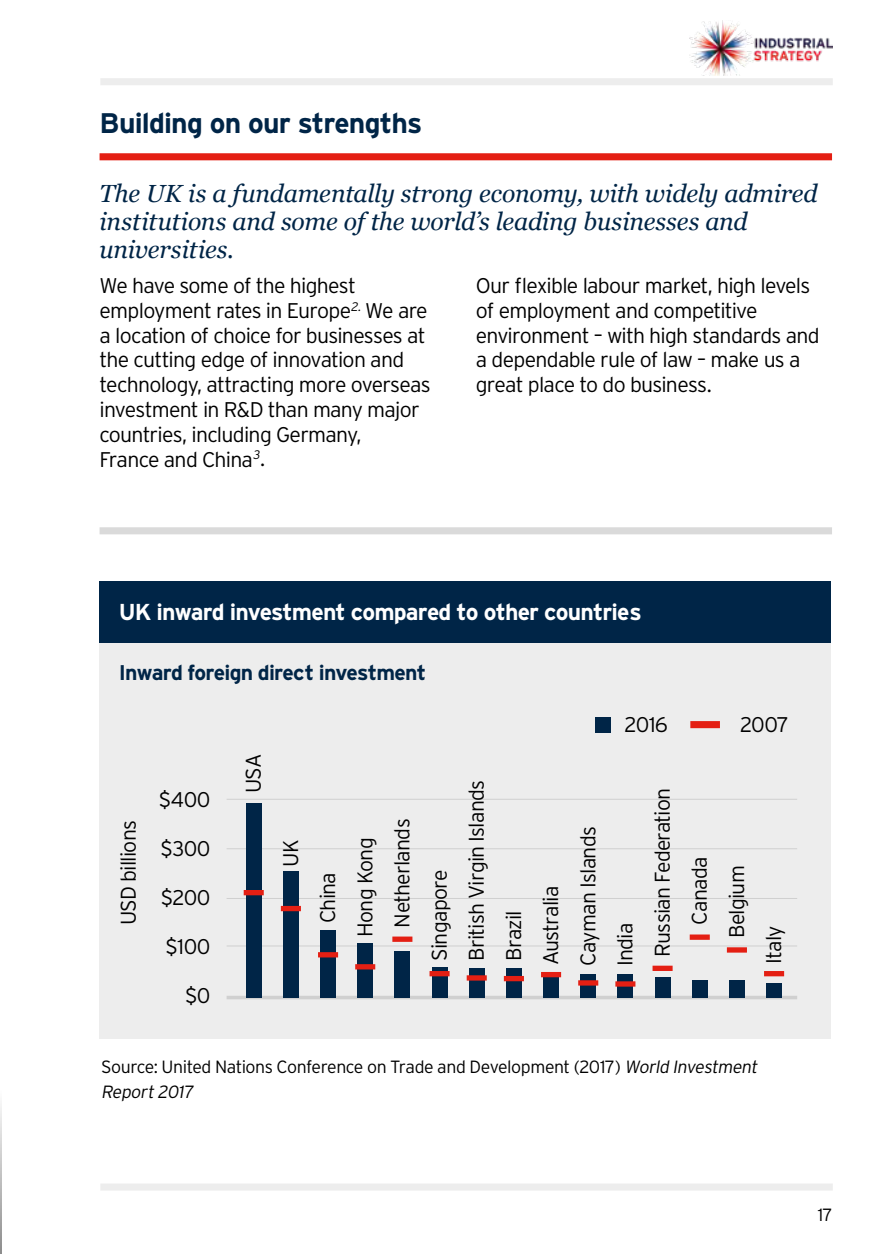
<style>
.page{position:relative;width:883px;height:1254px;background:#fff}
.page>*{position:absolute;margin:0;border:0;box-sizing:border-box;transform-origin:0 0}
.Sub_section_head{font:700 28.35px "Interstate";letter-spacing:-.03em;color:#002547}
.Intro_Para{font:italic 24.75px/28.3px "Georgia";letter-spacing:-.01em;color:#002547}
.t1{font:700 22.95px "Interstate";letter-spacing:-.035em;color:#fff}
.Body_Copy{font:300 21.3px/24.8px "Interstate";letter-spacing:-.035em;color:#000}
.t2{font:700 21.3px "Interstate";letter-spacing:-.035em;color:#002547}
.t3{font:300 17.7px/24.8px "Interstate";letter-spacing:-.025em;color:#000}
.s1{font-style:italic}
</style>
<div class="page">
<div style="left:100px;top:78px;width:733px;height:7px;background:#ededed"></div>
<div style="left:100px;top:1184px;width:733px;height:7px;background:#ededed"></div>
<img style="left:690px;top:20px;width:142px;height:55px">
<hr style="left:0;top:1087px;width:2px;height:167px;background:#000">
<div style="left:100px;top:153px;width:732px;height:7px;background:#e41f13"></div>
<div style="left:100px;top:527px;width:732px;height:7px;background:#dadada"></div>
<div style="left:100px;top:643px;width:731px;height:395px;background:#ededed"></div>
<div style="left:100px;top:581px;width:731px;height:62px;background:#002547"></div>
<hr style="left:227px;top:996px;width:570px;height:3px;background:#d0d0d0">
<hr style="left:227px;top:946px;width:570px;height:1px;background:#d0d0d0">
<hr style="left:227px;top:898px;width:570px;height:1px;background:#d0d0d0">
<hr style="left:227px;top:848px;width:570px;height:1px;background:#d0d0d0">
<hr style="left:227px;top:799px;width:570px;height:1px;background:#d0d0d0">
<div style="left:596px;top:717px;width:15px;height:15px;background:#002547"></div>
<div style="left:690px;top:721px;width:30px;height:7px;background:#e41f13"></div>
<div style="left:246px;top:803px;width:15px;height:195px;background:#002547"></div>
<div style="left:244px;top:890px;width:20px;height:5px;background:#e41f13"></div>
<div style="left:283px;top:872px;width:15px;height:126px;background:#002547"></div>
<div style="left:281px;top:906px;width:20px;height:5px;background:#e41f13"></div>
<div style="left:320px;top:930px;width:16px;height:68px;background:#002547"></div>
<div style="left:318px;top:952px;width:20px;height:5px;background:#e41f13"></div>
<div style="left:358px;top:943px;width:15px;height:55px;background:#002547"></div>
<div style="left:355px;top:964px;width:20px;height:5px;background:#e41f13"></div>
<div style="left:395px;top:951px;width:15px;height:47px;background:#002547"></div>
<div style="left:392px;top:937px;width:20px;height:5px;background:#e41f13"></div>
<div style="left:432px;top:967px;width:15px;height:31px;background:#002547"></div>
<div style="left:429px;top:971px;width:21px;height:5px;background:#e41f13"></div>
<div style="left:469px;top:968px;width:15px;height:30px;background:#002547"></div>
<div style="left:467px;top:975px;width:20px;height:6px;background:#e41f13"></div>
<div style="left:506px;top:968px;width:15px;height:30px;background:#002547"></div>
<div style="left:504px;top:976px;width:20px;height:5px;background:#e41f13"></div>
<div style="left:543px;top:972px;width:15px;height:26px;background:#002547"></div>
<div style="left:541px;top:972px;width:20px;height:5px;background:#e41f13"></div>
<div style="left:581px;top:974px;width:15px;height:24px;background:#002547"></div>
<div style="left:578px;top:980px;width:20px;height:6px;background:#e41f13"></div>
<div style="left:618px;top:974px;width:15px;height:24px;background:#002547"></div>
<div style="left:615px;top:981px;width:20px;height:6px;background:#e41f13"></div>
<div style="left:655px;top:978px;width:15px;height:20px;background:#002547"></div>
<div style="left:652px;top:966px;width:20px;height:5px;background:#e41f13"></div>
<div style="left:692px;top:980px;width:15px;height:18px;background:#002547"></div>
<div style="left:690px;top:935px;width:20px;height:5px;background:#e41f13"></div>
<div style="left:729px;top:980px;width:15px;height:18px;background:#002547"></div>
<div style="left:727px;top:947px;width:20px;height:6px;background:#e41f13"></div>
<div style="left:766px;top:983px;width:15px;height:15px;background:#002547"></div>
<div style="left:764px;top:971px;width:20px;height:5px;background:#e41f13"></div>
<h3 class="Sub_section_head" style="left:100px;top:107px;width:324px">Building on our strengths</h3>
<p class="Intro_Para" style="left:100px;top:178px;width:720px">The UK is a fundamentally strong economy, with widely admired institutions and some of the world’s leading businesses and universities.</p>
<p class="Body_Copy" style="left:100px;top:273px;width:333px">We have some of the highest employment rates in Europe<sup>2.</sup> We are a location of choice for businesses at the cutting edge of innovation and technology, attracting more overseas investment in R&amp;D than many major countries, including Germany,<br>France and China<sup>3</sup>.</p>
<p class="Body_Copy" style="left:476px;top:273px;width:345px">Our flexible labour market, high levels of employment and competitive environment – with high standards and a dependable rule of law – make us a great place to do business.</p>
<p class="t1" style="left:119px;top:599px;width:525px">UK inward investment compared to other countries</p>
<p class="t2" style="left:119px;top:661px;width:309px">Inward foreign direct investment</p>
<p class="Body_Copy" style="left:116px;top:925px;width:107px;rotate:-90deg">USD billions</p>
<p class="Body_Copy" style="left:159px;top:787px;width:53px">$400</p>
<p class="Body_Copy" style="left:161px;top:836px;width:51px">$300</p>
<p class="Body_Copy" style="left:161px;top:885px;width:51px">$200</p>
<p class="Body_Copy" style="left:166px;top:934px;width:47px">$100</p>
<p class="Body_Copy" style="left:185px;top:983px;width:27px">$0</p>
<p class="Body_Copy" style="left:241px;top:793px;width:41px;rotate:-90deg">USA</p>
<p class="Body_Copy" style="left:278px;top:867px;width:29px;rotate:-90deg">UK</p>
<p class="Body_Copy" style="left:315px;top:923px;width:52px;rotate:-90deg">China</p>
<p class="Body_Copy" style="left:352px;top:937px;width:101px;rotate:-90deg">Hong Kong</p>
<p class="Body_Copy" style="left:389px;top:928px;width:111px;rotate:-90deg">Netherlands</p>
<p class="Body_Copy" style="left:427px;top:961px;width:93px;rotate:-90deg">Singapore</p>
<p class="Body_Copy" style="left:464px;top:961px;width:182px;rotate:-90deg">British Virgin Islands</p>
<p class="Body_Copy" style="left:501px;top:961px;width:52px;rotate:-90deg">Brazil</p>
<p class="Body_Copy" style="left:625px;top:712px;width:45px">2016</p>
<p class="Body_Copy" style="left:740px;top:712px;width:50px">2007</p>
<p class="Body_Copy" style="left:538px;top:965px;width:81px;rotate:-90deg">Australia</p>
<p class="Body_Copy" style="left:575px;top:966px;width:141px;rotate:-90deg">Cayman Islands</p>
<p class="Body_Copy" style="left:612px;top:966px;width:45px;rotate:-90deg">India</p>
<p class="Body_Copy" style="left:650px;top:957px;width:171px;rotate:-90deg">Russian Federation</p>
<p class="Body_Copy" style="left:687px;top:925px;width:69px;rotate:-90deg">Canada</p>
<p class="Body_Copy" style="left:724px;top:938px;width:75px;rotate:-90deg">Belgium</p>
<p class="Body_Copy" style="left:761px;top:964px;width:40px;rotate:-90deg">Italy</p>
<p class="t3" style="left:101px;top:1054px;width:661px">Source: United Nations Conference on Trade and Development (2017) <span class="s1">World Investment<br>Report2017</span></p>
<p class="t3" style="left:818px;top:1203px;width:17px">17</p>
</div>
